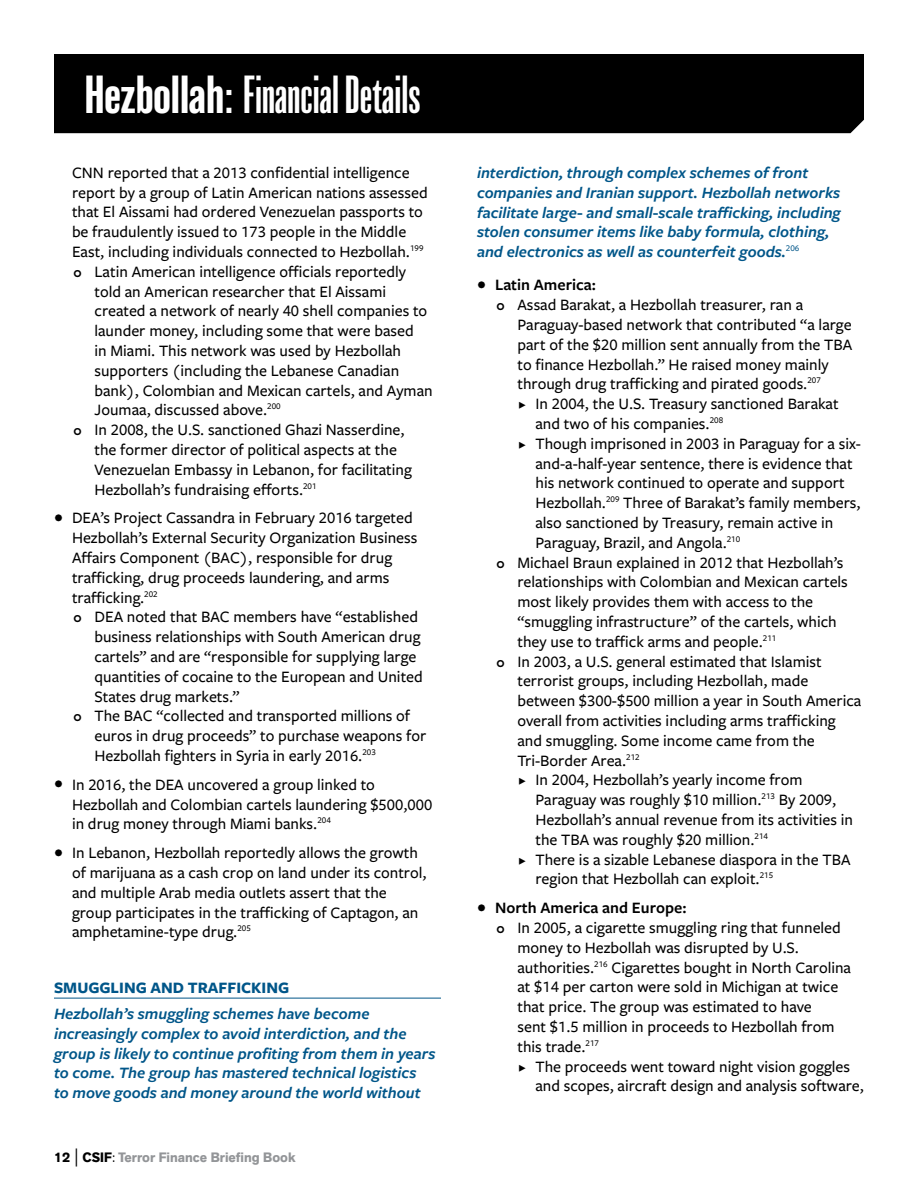
<style>
.page{position:relative;width:918px;height:1188px;background:#fff}
.page>*{position:absolute;margin:0;border:0;box-sizing:border-box;transform-origin:0 0}
.t1{font:extra-condensed 49.35px "Balboa";color:#fff}
.t2{font:500 16.5px/19.8px "Freight Sans Pro";color:#000}
.H6_Financials{font:italic 600 16.5px/19.8px "Freight Sans Pro";color:#005689}
.t3{font:600 16.5px "Freight Sans Pro";color:#000}
.H5_Financials{font:700 16.5px "Freight Sans Pro";color:#005689}
.t4{font:700 13.5px "Akzid Grtsk Next";color:#939598}
.s1{font-stretch:condensed}
.s2{font-weight:300;font-stretch:normal}
.s3{font-size:18px}
.s4{color:#000}
.s5{font-family:"Minion Pro";font-weight:400;font-size:18px;color:#000}
.s6{font-weight:400;color:#000}
</style>
<div class="page">
<div style="left:54px;top:54px;width:810px;height:79px;background:#000"></div>
<hr style="left:54px;top:998px;width:387px;height:1px;background:#005689">
<h1 class="t1" style="left:85px;top:68px;width:337px"><span class="s1">Hezbollah</span><span class="s2">:</span> Financial Details</h1>
<p class="t2" style="left:72px;top:162px;width:357px">CNN reported that a 2013 confidential intelligence report by a group of Latin American nations assessed that El Aissami had ordered Venezuelan passports to be fraudulently issued to 173 people in the Middle East, including individuals connected to Hezbollah.<sup>199</sup></p>
<p class="t2" style="left:94px;top:261px;width:340px">Latin American intelligence officials reportedly told an American researcher that El Aissami created a network of nearly 40 shell companies to launder money, including some that were based<br>in Miami. This network was used by Hezbollah supporters (including the Lebanese Canadian bank), Colombian and Mexican cartels, and Ayman Joumaa, discussed above.<sup>200</sup></p>
<p class="t2" style="left:94px;top:419px;width:319px">In 2008, the U.S. sanctioned Ghazi Nasserdine, the former director of political aspects at the Venezuelan Embassy in Lebanon, for facilitating Hezbollah’s fundraising efforts.<sup>201</sup></p>
<p class="t2" style="left:72px;top:508px;width:347px;text-indent:-18px"><span class="s3">•</span> DEA’s Project Cassandra in February 2016 targeted Hezbollah’s External Security Organization Business Affairs Component (BAC), responsible for drug trafficking, drug proceeds laundering, and arms trafficking.<sup>202</sup></p>
<p class="t2" style="left:94px;top:607px;width:330px">DEA noted that BAC members have “established business relationships with South American drug cartels” and are “responsible for supplying large quantities of cocaine to the European and United States drug markets.”</p>
<p class="t2" style="left:94px;top:706px;width:333px">The BAC “collected and transported millions of euros in drug proceeds” to purchase weapons for<br>Hezbollah fighters in Syria in early 2016.<sup>203</sup></p>
<p class="t2" style="left:72px;top:774px;width:362px;text-indent:-18px"><span class="s3">•</span> In 2016, the DEA uncovered a group linked to<br>Hezbollah and Colombian cartels laundering $500,000 in drug money through Miami banks.<sup>204</sup></p>
<p class="t2" style="left:72px;top:842px;width:356px;text-indent:-18px"><span class="s3">•</span> In Lebanon, Hezbollah reportedly allows the growth of marijuana as a cash crop on land under its control, and multiple Arab media outlets assert that the group participates in the trafficking of Captagon, an amphetamine-type drug.<sup>205</sup></p>
<p class="H5_Financials" style="left:54px;top:977px;width:237px">SMUGGLING AND TRAFFICKING</p>
<p class="H6_Financials" style="left:54px;top:1003px;width:383px">Hezbollah’s smuggling schemes have become increasingly complex to avoid interdiction, and the group is likely to continue profiting from them in years to come. The group has mastered technical logistics<br>to move goods and money around the world without</p>
<p class="t4" style="left:54px;top:1149px;width:243px"><span class="s4">12</span> <span class="s5">|</span> <span class="s4">CSIF</span><span class="s6">:</span> Terror Finance Briefing Book</p>
<p class="H6_Financials" style="left:477px;top:162px;width:365px">interdiction, through complex schemes of front companies and Iranian support. Hezbollah networks facilitate large- and small-scale trafficking, including stolen consumer items like baby formula, clothing, and electronics as well as counterfeit goods.<sup>206</sup></p>
<p class="t3" style="left:477px;top:274px;width:121px"><span class="s3">•</span> Latin America:</p>
<p class="t2" style="left:518px;top:294px;width:336px">Assad Barakat, a Hezbollah treasurer, ran a Paraguay-based network that contributed “a large part of the $20 million sent annually from the TBA to finance Hezbollah.” He raised money mainly through drug trafficking and pirated goods.<sup>207</sup></p>
<p class="t2" style="left:536px;top:393px;width:305px">In 2004, the U.S. Treasury sanctioned Barakat and two of his companies.<sup>208</sup></p>
<p class="t2" style="left:536px;top:433px;width:327px">Though imprisoned in 2003 in Paraguay for a six&shy;and-a-half-year sentence, there is evidence that his network continued to operate and support Hezbollah.<sup>209</sup> Three of Barakat’s family members, also sanctioned by Treasury, remain active in Paraguay, Brazil, and Angola.<sup>210</sup></p>
<p class="t2" style="left:518px;top:552px;width:332px">Michael Braun explained in 2012 that Hezbollah’s relationships with Colombian and Mexican cartels most likely provides them with access to the “smuggling infrastructure” of the cartels, which they use to traffick arms and people.<sup>211</sup></p>
<p class="t2" style="left:518px;top:651px;width:345px">In 2003, a U.S. general estimated that Islamist terrorist groups, including Hezbollah, made between $300-$500 million a year in South America overall from activities including arms trafficking and smuggling. Some income came from the Tri-Border Area.<sup>212</sup></p>
<p class="t2" style="left:536px;top:770px;width:319px">In 2004, Hezbollah’s yearly income from Paraguay was roughly $10 million.<sup>213</sup> By 2009, Hezbollah’s annual revenue from its activities in the TBA was roughly $20 million.<sup>214</sup></p>
<p class="t2" style="left:536px;top:849px;width:317px">There is a sizable Lebanese diaspora in the TBA region that Hezbollah can exploit.<sup>215</sup></p>
<p class="t3" style="left:477px;top:897px;width:211px"><span class="s3">•</span> North America and Europe:</p>
<p class="t2" style="left:518px;top:917px;width:335px">In 2005, a cigarette smuggling ring that funneled money to Hezbollah was disrupted by U.S. authorities.<sup>216</sup> Cigarettes bought in North Carolina at $14 per carton were sold in Michigan at twice that price. The group was estimated to have<br>sent $1.5 million in proceeds to Hezbollah from this trade.<sup>217</sup></p>
<p class="t2" style="left:536px;top:1056px;width:330px">The proceeds went toward night vision goggles and scopes, aircraft design and analysis software,</p>
</div>
